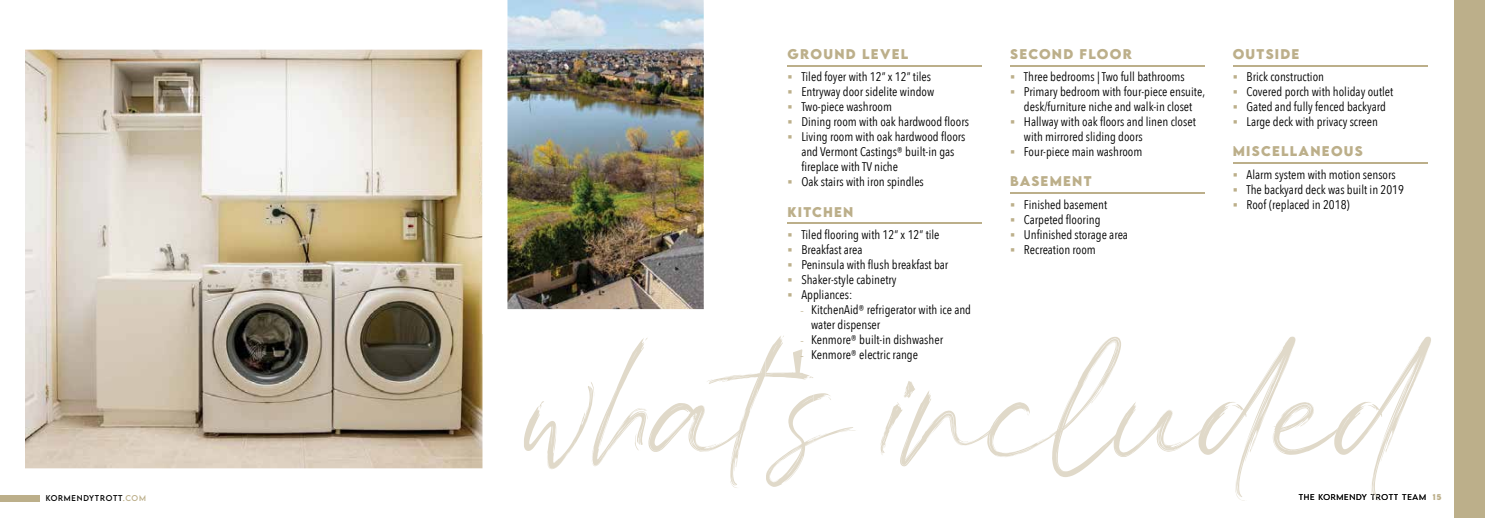
<style>
.page{position:relative;width:1485px;height:518px;background:#fff}
.page>*{position:absolute;margin:0;border:0;box-sizing:border-box;transform-origin:0 0}
.t1{font:116.75px "Hannah Gillberth Free";letter-spacing:-.12em;color:#e0d9c9}
.t2{font:12.5px/15px "Avenir Next Condensed";color:#000}
.t3{font:700 12.5px "LEMONMILK";letter-spacing:.1em;color:#bcaf8a}
.t4{font:300 7.5px "LEMONMILK";letter-spacing:.1em;color:#000}
.t5{font:7.5px "LEMONMILK";letter-spacing:.1em;color:#000}
.s1{color:#bcaf8a}
.s2{font-family:"Minion Pro";font-size:11.25px;color:#bcaf8a}
.s3{font-weight:700;color:#bcaf8a}
</style>
<div class="page">
<div style="left:0;top:495px;width:40px;height:6px;background:#bcaf8a"></div>
<svg style="left:766px;top:350px;width:47px;height:137px"></svg>
<svg style="left:793px;top:349px;width:9px;height:28px"></svg>
<div style="left:1454px;top:0;width:31px;height:518px;background:#bcaf8a"></div>
<hr style="left:788px;top:65px;width:194px;height:1px;background:#bcaf8a">
<hr style="left:788px;top:222px;width:194px;height:2px;background:#bcaf8a">
<hr style="left:1010px;top:65px;width:195px;height:1px;background:#bcaf8a">
<hr style="left:1010px;top:192px;width:195px;height:2px;background:#bcaf8a">
<svg style="left:25px;top:49px;width:458px;height:420px;background:#c7bcaa"></svg>
<img style="left:507px;top:0;width:197px;height:310px">
<hr style="left:1233px;top:65px;width:195px;height:1px;background:#bcaf8a">
<hr style="left:1233px;top:162px;width:195px;height:2px;background:#bcaf8a">
<p class="t3" style="left:788px;top:45px;width:122px">GROUND LEVEL</p>
<p class="t2" style="left:788px;top:69px;width:145px"><span class="s1">▪</span> Tiled foyer with 12” x 12” tiles</p>
<p class="t2" style="left:788px;top:84px;width:148px"><span class="s1">▪</span> Entryway door sidelite window</p>
<p class="t2" style="left:788px;top:99px;width:106px"><span class="s1">▪</span> Two-piece washroom</p>
<p class="t2" style="left:788px;top:114px;width:183px"><span class="s1">▪</span> Dining room with oak hardwood floors</p>
<p class="t2" style="left:801px;top:129px;width:166px;text-indent:-14px"><span class="s1">▪</span> Living room with oak hardwood floors and Vermont Castings® built-in gas fireplace with TV niche</p>
<p class="t2" style="left:788px;top:174px;width:138px"><span class="s1">▪</span> Oak stairs with iron spindles</p>
<p class="t3" style="left:787px;top:203px;width:68px">KiTCHEN</p>
<p class="t2" style="left:788px;top:227px;width:154px"><span class="s1">▪</span> Tiled flooring with 12” x 12” tile</p>
<p class="t2" style="left:788px;top:242px;width:76px"><span class="s1">▪</span> Breakfast area</p>
<p class="t2" style="left:788px;top:257px;width:162px"><span class="s1">▪</span> Peninsula with flush breakfast bar</p>
<p class="t2" style="left:788px;top:272px;width:111px"><span class="s1">▪</span> Shaker-style cabinetry</p>
<p class="t2" style="left:788px;top:287px;width:66px"><span class="s1">▪</span> Appliances:</p>
<p class="t2" style="left:811px;top:302px;width:162px;text-indent:-11px"><span class="s2">-</span> KitchenAid® refrigerator with ice and water dispenser</p>
<p class="t2" style="left:800px;top:332px;width:145px"><span class="s2">-</span> Kenmore® built-in dishwasher</p>
<p class="t2" style="left:800px;top:347px;width:120px"><span class="s2">-</span> Kenmore® electric range</p>
<p class="t3" style="left:1010px;top:45px;width:123px">SECOND FLOOR</p>
<p class="t2" style="left:1010px;top:69px;width:176px"><span class="s1">▪</span> Three bedrooms | Two full bathrooms</p>
<p class="t2" style="left:1010px;top:84px;width:196px;text-align:center"><span class="s1">▪</span> Primary bedroom with four-piece ensuite, desk/furniture niche and walk-in closet</p>
<p class="t2" style="left:1024px;top:114px;width:173px;text-indent:-14px"><span class="s1">▪</span> Hallway with oak floors and linen closet with mirrored sliding doors</p>
<p class="t2" style="left:1010px;top:144px;width:134px"><span class="s1">▪</span> Four-piece main washroom</p>
<p class="t3" style="left:1010px;top:173px;width:83px">BASEMENT</p>
<p class="t2" style="left:1010px;top:197px;width:99px"><span class="s1">▪</span> Finished basement</p>
<p class="t2" style="left:1010px;top:212px;width:92px"><span class="s1">▪</span> Carpeted flooring</p>
<p class="t2" style="left:1010px;top:227px;width:119px"><span class="s1">▪</span> Unfinished storage area</p>
<p class="t2" style="left:1010px;top:242px;width:87px"><span class="s1">▪</span> Recreation room</p>
<p class="t3" style="left:1233px;top:45px;width:68px">OUTSiDE</p>
<p class="t2" style="left:1233px;top:69px;width:93px"><span class="s1">▪</span> Brick construction</p>
<p class="t2" style="left:1233px;top:84px;width:162px"><span class="s1">▪</span> Covered porch with holiday outlet</p>
<p class="t2" style="left:1233px;top:99px;width:155px"><span class="s1">▪</span> Gated and fully fenced backyard</p>
<p class="t2" style="left:1233px;top:114px;width:147px"><span class="s1">▪</span> Large deck with privacy screen</p>
<p class="t3" style="left:1233px;top:143px;width:132px">MiSCELLANEOUS</p>
<p class="t2" style="left:1233px;top:167px;width:165px"><span class="s1">▪</span> Alarm system with motion sensors</p>
<p class="t2" style="left:1233px;top:182px;width:173px"><span class="s1">▪</span> The backyard deck was built in 2019</p>
<p class="t2" style="left:1233px;top:197px;width:118px"><span class="s1">▪</span> Roof (replaced in 2018)</p>
<h1 class="t1" style="left:524px;top:323px;width:909px">whats included</h1>
<p class="t5" style="left:46px;top:493px;width:102px">KORMENDYTROTT<span class="s1">.COM</span></p>
<p class="t4" style="left:1299px;top:492px;width:144px">THE KORMENDY TROTT TEAM <span class="s3">15</span></p>
</div>
